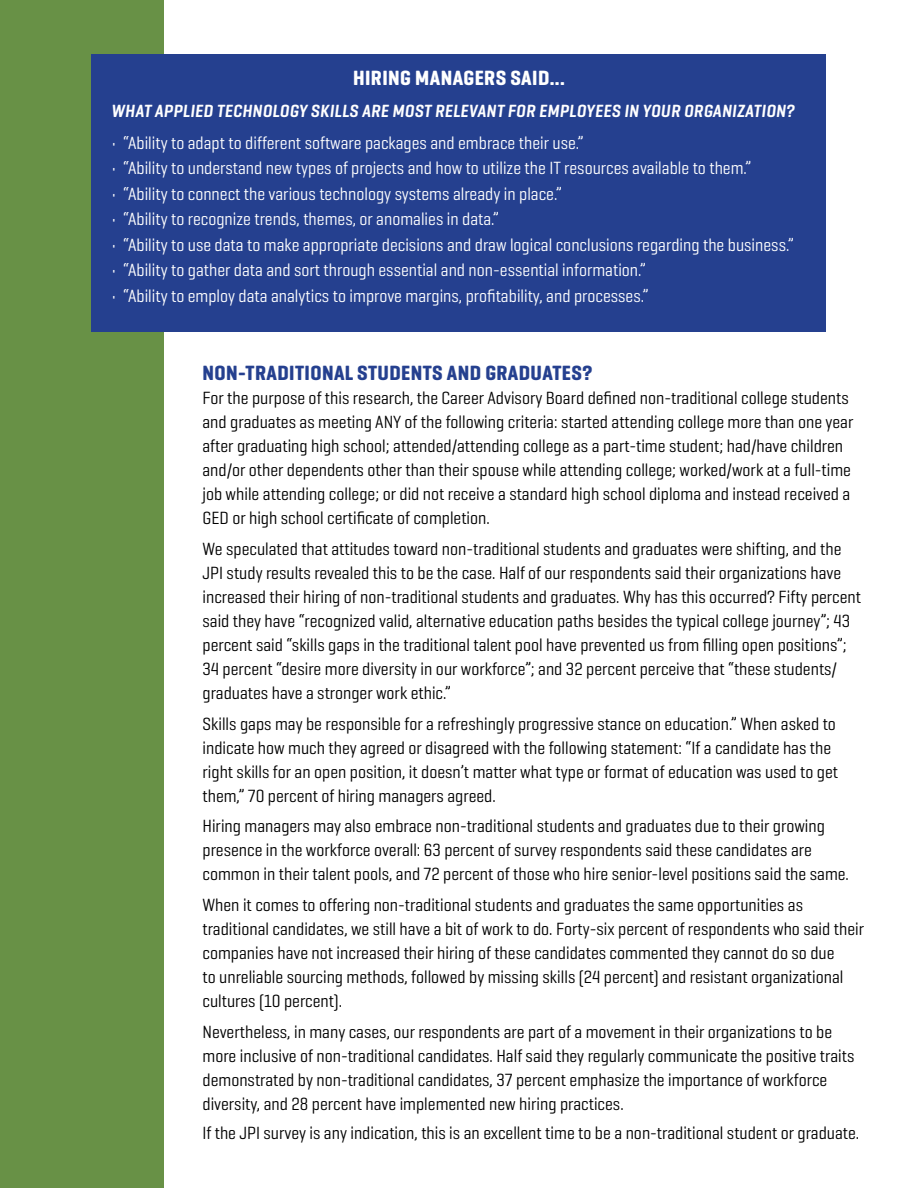
<style>
.page{position:relative;width:918px;height:1188px;background:#fff}
.page>*{position:absolute;margin:0;border:0;box-sizing:border-box;transform-origin:0 0}
.t1{font:700 21px "Geogrotesque Cond";letter-spacing:.02em;color:#25408f}
.t2{font:700 21px "Geogrotesque Cond";letter-spacing:.02em;color:#fff}
.t3{font:18px/24px "Geogrotesque Cond";color:#000}
.t4{font:18px "Geogrotesque Cond";color:#fff}
.t5{font:italic 600 18px "Geogrotesque Cond";letter-spacing:.02em;color:#fff}
</style>
<div class="page">
<div style="left:0;top:0;width:163px;height:1188px;background:#689146"></div>
<div style="left:92px;top:54px;width:734px;height:278px;background:#25408f"></div>
<p class="t2" style="left:353px;top:65px;width:213px">HIRING MANAGERS SAID...</p>
<p class="t5" style="left:112px;top:99px;width:685px">WHAT APPLIED TECHNOLOGY SKILLS ARE MOST RELEVANT FOR EMPLOYEES IN YOUR ORGANIZATION?</p>
<p class="t4" style="left:112px;top:131px;width:473px">• “Ability to adapt to different software packages and embrace their use.”</p>
<p class="t4" style="left:112px;top:157px;width:641px">• “Ability to understand new types of projects and how to utilize the IT resources available to them.”</p>
<p class="t4" style="left:112px;top:182px;width:451px">• “Ability to connect the various technology systems already in place.”</p>
<p class="t4" style="left:112px;top:208px;width:389px">• “Ability to recognize trends, themes, or anomalies in data.”</p>
<p class="t4" style="left:112px;top:233px;width:683px">• “Ability to use data to make appropriate decisions and draw logical conclusions regarding the business.”</p>
<p class="t4" style="left:112px;top:259px;width:536px">• “Ability to gather data and sort through essential and non-essential information.”</p>
<p class="t4" style="left:112px;top:284px;width:538px">• “Ability to employ data analytics to improve margins, profitability, and processes.”</p>
<p class="t1" style="left:202px;top:360px;width:391px">NON-TRADITIONAL STUDENTS AND GRADUATES?</p>
<p class="t3" style="left:202px;top:386px;width:652px">For the purpose of this research, the Career Advisory Board defined non-traditional college students and graduates as meeting ANY of the following criteria: started attending college more than one year after graduating high school; attended/attending college as a part-time student; had/have children and/or other dependents other than their spouse while attending college; worked/work at a full-time job while attending college; or did not receive a standard high school diploma and instead received a GED or high school certificate of completion.</p>
<p class="t3" style="left:202px;top:536px;width:660px">We speculated that attitudes toward non-traditional students and graduates were shifting, and the JPI study results revealed this to be the case. Half of our respondents said their organizations have increased their hiring of non-traditional students and graduates. Why has this occurred? Fifty percent said they have “recognized valid, alternative education paths besides the typical college journey”; 43 percent said “skills gaps in the traditional talent pool have prevented us from filling open positions”; 34 percent “desire more diversity in our workforce”; and 32 percent perceive that “these students/ graduates have a stronger work ethic.”</p>
<p class="t3" style="left:202px;top:711px;width:637px">Skills gaps may be responsible for a refreshingly progressive stance on education.” When asked to indicate how much they agreed or disagreed with the following statement: “If a candidate has the right skills for an open position, it doesn’t matter what type or format of education was used to get them,” 70 percent of hiring managers agreed.</p>
<p class="t3" style="left:202px;top:814px;width:648px">Hiring managers may also embrace non-traditional students and graduates due to their growing presence in the workforce overall: 63 percent of survey respondents said these candidates are common in their talent pools, and 72 percent of those who hire senior-level positions said the same.</p>
<p class="t3" style="left:202px;top:892px;width:663px">When it comes to offering non-traditional students and graduates the same opportunities as traditional candidates, we still have a bit of work to do. Forty-six percent of respondents who said their companies have not increased their hiring of these candidates commented they cannot do so due<br>to unreliable sourcing methods, followed by missing skills (24 percent) and resistant organizational cultures (10 percent).</p>
<p class="t3" style="left:202px;top:1019px;width:653px">Nevertheless, in many cases, our respondents are part of a movement in their organizations to be more inclusive of non-traditional candidates. Half said they regularly communicate the positive traits demonstrated by non-traditional candidates, 37 percent emphasize the importance of workforce diversity, and 28 percent have implemented new hiring practices.</p>
<p class="t3" style="left:202px;top:1120px;width:658px">If the JPI survey is any indication, this is an excellent time to be a non-traditional student or graduate.</p>
</div>
